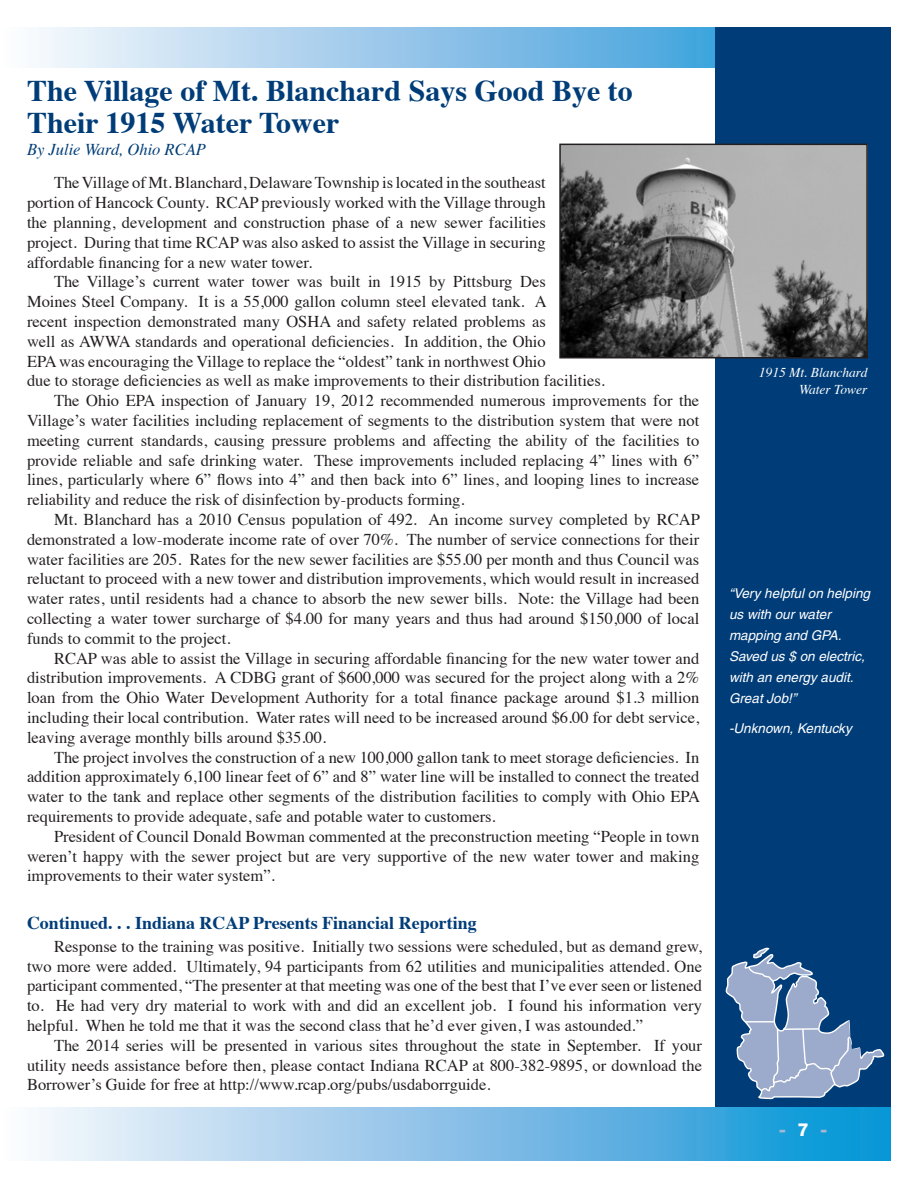
<style>
.page{position:relative;width:918px;height:1188px;background:#fff}
.page>*{position:absolute;margin:0;border:0;box-sizing:border-box;transform-origin:0 0}
.t1{font:700 30px/31.5px "Times";color:#003d78}
.t2{font:700 18px "Times";color:#003d78}
.t3{font:800 18px "Helvetica Neue";color:#aab6d2}
.t4{font:16.5px/19.8px "Times";color:#231f20;text-align:justify}
.t5{font:italic 16.5px "Times";color:#003d78}
.t6{font:italic 13.5px/21px "Helvetica";color:#fff}
.t7{font:italic 13.5px/17.2px "Times";color:#fff;text-align:right}
.s1{color:#fff}
</style>
<div class="page">
<svg style="left:39px;top:27px;width:677px;height:41px;background:#9bcaeb"></svg>
<div style="left:716px;top:27px;width:175px;height:1134px;background:#003d78"></div>
<svg style="left:39px;top:1107px;width:852px;height:54px;background:#80c1e7"></svg>
<svg style="left:725px;top:947px;width:160px;height:153px"></svg>
<img style="left:562px;top:147px;width:303px;height:208px">
<div style="left:559px;top:144px;width:309px;height:214px;border:2px solid #231f20"></div>
<p class="t1" style="left:27px;top:77px;width:607px">The Village of Mt. Blanchard Says Good Bye to<br>Their 1915 Water Tower</p>
<p class="t5" style="left:27px;top:139px;width:180px">By Julie Ward, Ohio RCAP</p>
<p class="t4" style="left:27px;top:172px;width:520px;text-indent:27px">The Village of Mt. Blanchard, Delaware Township is located in the southeast portion of Hancock County. RCAP previously worked with the Village through the planning, development and construction phase of a new sewer facilities project. During that time RCAP was also asked to assist the Village in securing affordable financing for a new water tower.</p>
<p class="t4" style="left:27px;top:271px;width:579px;text-align:left;text-indent:27px">The Village’s current water tower was built in 1915 by Pittsburg Des<br>Moines Steel Company. It is a 55,000 gallon column steel elevated tank. A<br>recent inspection demonstrated many OSHA and safety related problems as<br>well as AWWA standards and operational deficiencies. In addition, the Ohio<br>EPA was encouraging the Village to replace the “oldest” tank in northwest Ohio<br>due to storage deficiencies as well as make improvements to their distribution facilities.</p>
<p class="t4" style="left:27px;top:389px;width:674px;text-indent:27px">The Ohio EPA inspection of January 19, 2012 recommended numerous improvements for the Village’s water facilities including replacement of segments to the distribution system that were not meeting current standards, causing pressure problems and affecting the ability of the facilities to provide reliable and safe drinking water. These improvements included replacing 4” lines with 6” lines, particularly where 6” flows into 4” and then back into 6” lines, and looping lines to increase reliability and reduce the risk of disinfection by-products forming.</p>
<p class="t4" style="left:27px;top:508px;width:674px;text-indent:27px">Mt. Blanchard has a 2010 Census population of 492. An income survey completed by RCAP demonstrated a low-moderate income rate of over 70%. The number of service connections for their water facilities are 205. Rates for the new sewer facilities are $55.00 per month and thus Council was reluctant to proceed with a new tower and distribution improvements, which would result in increased water rates, until residents had a chance to absorb the new sewer bills. Note: the Village had been collecting a water tower surcharge of $4.00 for many years and thus had around $150,000 of local funds to commit to the project.</p>
<p class="t4" style="left:27px;top:647px;width:674px;text-indent:27px">RCAP was able to assist the Village in securing affordable financing for the new water tower and distribution improvements. A CDBG grant of $600,000 was secured for the project along with a 2% loan from the Ohio Water Development Authority for a total finance package around $1.3 million including their local contribution. Water rates will need to be increased around $6.00 for debt service, leaving average monthly bills around $35.00.</p>
<p class="t4" style="left:27px;top:746px;width:675px;text-indent:27px">The project involves the construction of a new 100,000 gallon tank to meet storage deficiencies. In addition approximately 6,100 linear feet of 6” and 8” water line will be installed to connect the treated water to the tank and replace other segments of the distribution facilities to comply with Ohio EPA requirements to provide adequate, safe and potable water to customers.</p>
<p class="t4" style="left:27px;top:825px;width:674px;text-indent:27px">President of Council Donald Bowman commented at the preconstruction meeting “People in town weren’t happy with the sewer project but are very supportive of the new water tower and making improvements to their water system”.</p>
<p class="t2" style="left:27px;top:910px;width:451px">Continued. . . Indiana RCAP Presents Financial Reporting</p>
<p class="t4" style="left:27px;top:935px;width:677px;text-indent:27px">Response to the training was positive. Initially two sessions were scheduled, but as demand grew, two more were added. Ultimately, 94 participants from 62 utilities and municipalities attended. One participant commented, “The presenter at that meeting was one of the best that I’ve ever seen or listened to. He had very dry material to work with and did an excellent job. I found his information very helpful. When he told me that it was the second class that he’d ever given, I was astounded.”</p>
<p class="t4" style="left:27px;top:1034px;width:677px;text-indent:27px">The 2014 series will be presented in various sites throughout the state in September. If your utility needs assistance before then, please contact Indiana RCAP at 800-382-9895, or download the Borrower’s Guide for free at http://www.rcap.org/pubs/usdaborrguide.</p>
<p class="t7" style="left:759px;top:365px;width:110px">1915 Mt. Blanchard<br>Water Tower</p>
<p class="t6" style="left:729px;top:583px;width:143px">“Very helpful on helping us with our water mapping and GPA.<br>Saved us $ on electric, with an energy audit.<br>Great Job!”</p>
<p class="t6" style="left:729px;top:718px;width:124px">-Unknown, Kentucky</p>
<p class="t3" style="left:779px;top:1119px;width:50px">- <span class="s1">7</span> -</p>
</div>
